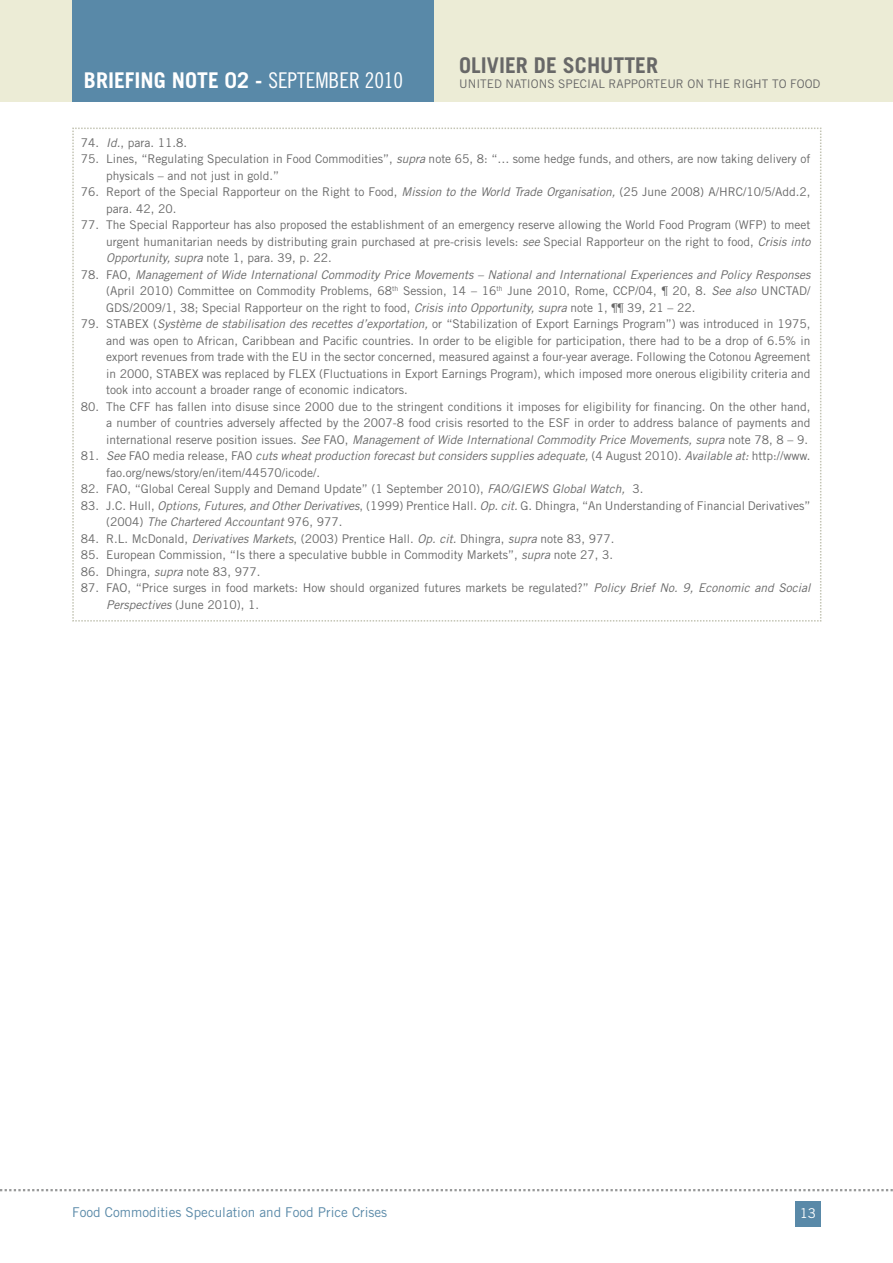
<style>
.page{position:relative;width:893px;height:1263px;background:#fff}
.page>*{position:absolute;margin:0;border:0;box-sizing:border-box;transform-origin:0 0}
.t1{font:700 21.75px "Trade Gothic LT Std";color:#fff}
.t2{font:700 21.75px "Trade Gothic LT Std";color:#686868}
.t3{font:13.5px "Trade Gothic LT Std";color:#5989a8}
.t4{font:13.5px "Trade Gothic LT Std";color:#fff}
.t5{font:12px/16.5px "Trade Gothic LT Std";color:#686868}
.t6{font:11.85px "Trade Gothic LT Std";color:#686868}
.s1{font-family:"Trade Gothic LT Std Cn 18";font-weight:400}
.s2{font-style:italic}
</style>
<div class="page">
<div style="left:0;top:0;width:893px;height:101px;background:#ececd6"></div>
<div style="left:72px;top:0;width:362px;height:101px;background:#5989a8"></div>
<svg style="left:0;top:1189px;width:893px;height:2px"></svg>
<div style="left:795px;top:1201px;width:26px;height:25px;background:#5989a8"></div>
<svg style="left:72px;top:127px;width:750px;height:495px"></svg>
<h1 class="t1" style="left:84px;top:67px;width:321px">BRIEFING NOTE 02 - <span class="s1">SEPTEMBER 2010</span></h1>
<h1 class="t2" style="left:459px;top:52px;width:200px">OLIVIER DE SCHUTTER</h1>
<p class="t6" style="left:459px;top:76px;width:363px">UNITED NATIONS SPECIAL RAPPORTEUR ON THE RIGHT TO FOOD</p>
<p class="t5" style="left:81px;top:134px;width:108px">74. <span class="s2">Id.</span>, para. 11.8.</p>
<p class="t5" style="left:106px;top:151px;width:705px;text-indent:-26px">75. Lines, “Regulating Speculation in Food Commodities”, <span class="s2">supra</span> note 65, 8: “… some hedge funds, and others, are now taking delivery of physicals – and not just in gold.”</p>
<p class="t5" style="left:106px;top:184px;width:705px;text-indent:-26px">76. Report of the Special Rapporteur on the Right to Food, <span class="s2">Mission to the World Trade Organisation,</span> (25 June 2008) A/HRC/10/5/Add.2, para. 42, 20.</p>
<p class="t5" style="left:106px;top:217px;width:706px;text-align:justify;text-indent:-26px">77. The Special Rapporteur has also proposed the establishment of an emergency reserve allowing the World Food Program (WFP) to meet urgent humanitarian needs by distributing grain purchased at pre-crisis levels: <span class="s2">see</span> Special Rapporteur on the right to food, <span class="s2">Crisis into Opportunity, supra</span> note 1, para. 39, p. 22.</p>
<p class="t5" style="left:106px;top:266px;width:706px;text-align:justify;text-indent:-26px">78. FAO, <span class="s2">Management of Wide International Commodity Price Movements – National and International Experiences and Policy Responses </span>(April 2010) Committee on Commodity Problems, 68<sup>th</sup> Session, 14 – 16<sup>th</sup> June 2010, Rome, CCP/04, ¶ 20, 8. <span class="s2">See also</span> UNCTAD/ GDS/2009/1, 38; Special Rapporteur on the right to food, <span class="s2">Crisis into Opportunity, supra</span> note 1, ¶¶ 39, 21 – 22.</p>
<p class="t5" style="left:106px;top:316px;width:706px;text-align:justify;text-indent:-26px">79. STABEX (<span class="s2">Système de stabilisation des recettes d’exportation,</span> or “Stabilization of Export Earnings Program”) was introduced in 1975, and was open to African, Caribbean and Pacific countries. In order to be eligible for participation, there had to be a drop of 6.5% in export revenues from trade with the EU in the sector concerned, measured against a four-year average. Following the Cotonou Agreement in 2000, STABEX was replaced by FLEX (Fluctuations in Export Earnings Program), which imposed more onerous eligibility criteria and took into account a broader range of economic indicators.</p>
<p class="t5" style="left:106px;top:398px;width:706px;text-align:justify;text-indent:-26px">80. The CFF has fallen into disuse since 2000 due to the stringent conditions it imposes for eligibility for financing. On the other hand, a number of countries adversely affected by the 2007-8 food crisis resorted to the ESF in order to address balance of payments and international reserve position issues. <span class="s2">See</span> FAO, <span class="s2">Management of Wide International Commodity Price Movements, supra</span> note 78, 8 – 9.</p>
<p class="t5" style="left:106px;top:448px;width:706px;text-indent:-26px">81. <span class="s2">See</span> FAO media release, FAO <span class="s2">cuts wheat production forecast but considers supplies adequate,</span> (4 August 2010). <span class="s2">Available at:</span> http://www. fao.org/news/story/en/item/44570/icode/.</p>
<p class="t5" style="left:81px;top:481px;width:564px">82. FAO, “Global Cereal Supply and Demand Update” (1 September 2010), <span class="s2">FAO/GIEWS Global Watch,</span> 3.</p>
<p class="t5" style="left:106px;top:497px;width:706px;text-indent:-26px">83. J.C. Hull, <span class="s2">Options, Futures, and Other Derivatives</span>, (1999) Prentice Hall. <span class="s2">Op. cit.</span> G. Dhingra, “An Understanding of Financial Derivatives” (2004) <span class="s2">The Chartered Accountant</span> 976, 977.</p>
<p class="t5" style="left:81px;top:530px;width:535px">84. R.L. McDonald, <span class="s2">Derivatives Markets</span>, (2003) Prentice Hall. <span class="s2">Op. cit.</span> Dhingra, <span class="s2">supra</span> note 83, 977.</p>
<p class="t5" style="left:81px;top:547px;width:534px">85. European Commission, “Is there a speculative bubble in Commodity Markets”, <span class="s2">supra</span> note 27, 3.</p>
<p class="t5" style="left:81px;top:563px;width:181px">86. Dhingra, <span class="s2">supra</span> note 83, 977.</p>
<p class="t5" style="left:106px;top:580px;width:706px;text-indent:-26px">87. FAO, “Price surges in food markets: How should organized futures markets be regulated?” <span class="s2">Policy Brief No. 9, Economic and Social<br>Perspectives</span> (June 2010), 1.</p>
<p class="t3" style="left:72px;top:1204px;width:316px">Food Commodities Speculation and Food Price Crises</p>
<p class="t4" style="left:800px;top:1205px;width:18px">13</p>
</div>
